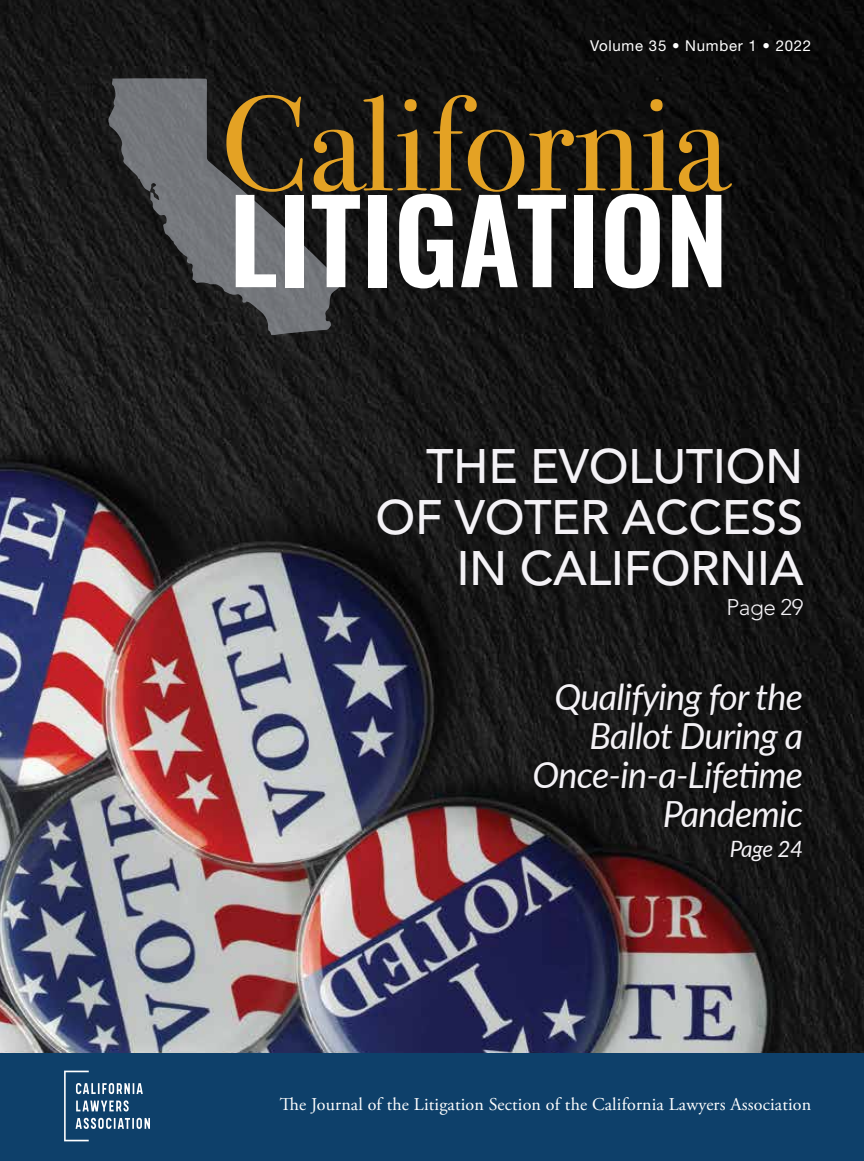
<style>
.page{position:relative;width:864px;height:1161px;background:#fff}
.page>*{position:absolute;margin:0;border:0;box-sizing:border-box;transform-origin:0 0}
.t1{font:135px "Bodoni Svty Two OSITCTT";color:#e4a224}
.t2{font:600 114px "Oswald";color:#fff}
.t3{font:500 48px/51px "Avenir LT Std";letter-spacing:-.01em;color:#f4f2f6;text-align:right}
.t4{font:italic 36px/39px "Lato";letter-spacing:-.02em;color:#f4f2f6;text-align:right}
.t5{font:300 22.5px "Avenir LT Std";letter-spacing:-.02em;color:#f4f2f6}
.t6{font:italic 22.5px "Lato";letter-spacing:-.025em;color:#f4f2f6}
.t7{font:18px "Adobe Garamond Pro";letter-spacing:.01em;color:#fff}
.t8{font:15px "Helvetica Neue LT Std";letter-spacing:.05em;color:#fff}
</style>
<div class="page">
<img style="left:0;top:0;width:864px;height:1053px">
<div style="left:0;top:1053px;width:864px;height:108px;background:#0e406a"></div>
<svg style="left:64px;top:1071px;width:86px;height:70px"></svg>
<svg style="left:107px;top:78px;width:232px;height:257px;background:#3f4042"></svg>
<div style="left:527px;top:676px;width:283px;height:193px;background:#000;opacity:.57"></div>
<p class="t8" style="left:590px;top:36px;width:223px">Volume 35 • Number 1 • 2022</p>
<h1 class="t1" style="left:221px;top:64px;width:508px">California</h1>
<h2 class="t2" style="left:229px;top:161px;width:501px">LITIGATION</h2>
<h3 class="t3" style="left:376px;top:442px;width:429px">THE EVOLUTION<br>OF VOTER ACCESS<br>IN CALIFORNIA</h3>
<p class="t5" style="left:726px;top:594px;width:79px">Page 29</p>
<h3 class="t4" style="left:533px;top:675px;width:272px">Qualifying for the<br>Ballot During a<br>Once-in-a-Lifetime<br>Pandemic</h3>
<p class="t6" style="left:730px;top:832px;width:75px">Page 24</p>
<p class="t7" style="left:280px;top:1094px;width:533px">The Journal of the Litigation Section of the California Lawyers Association</p>
</div>
